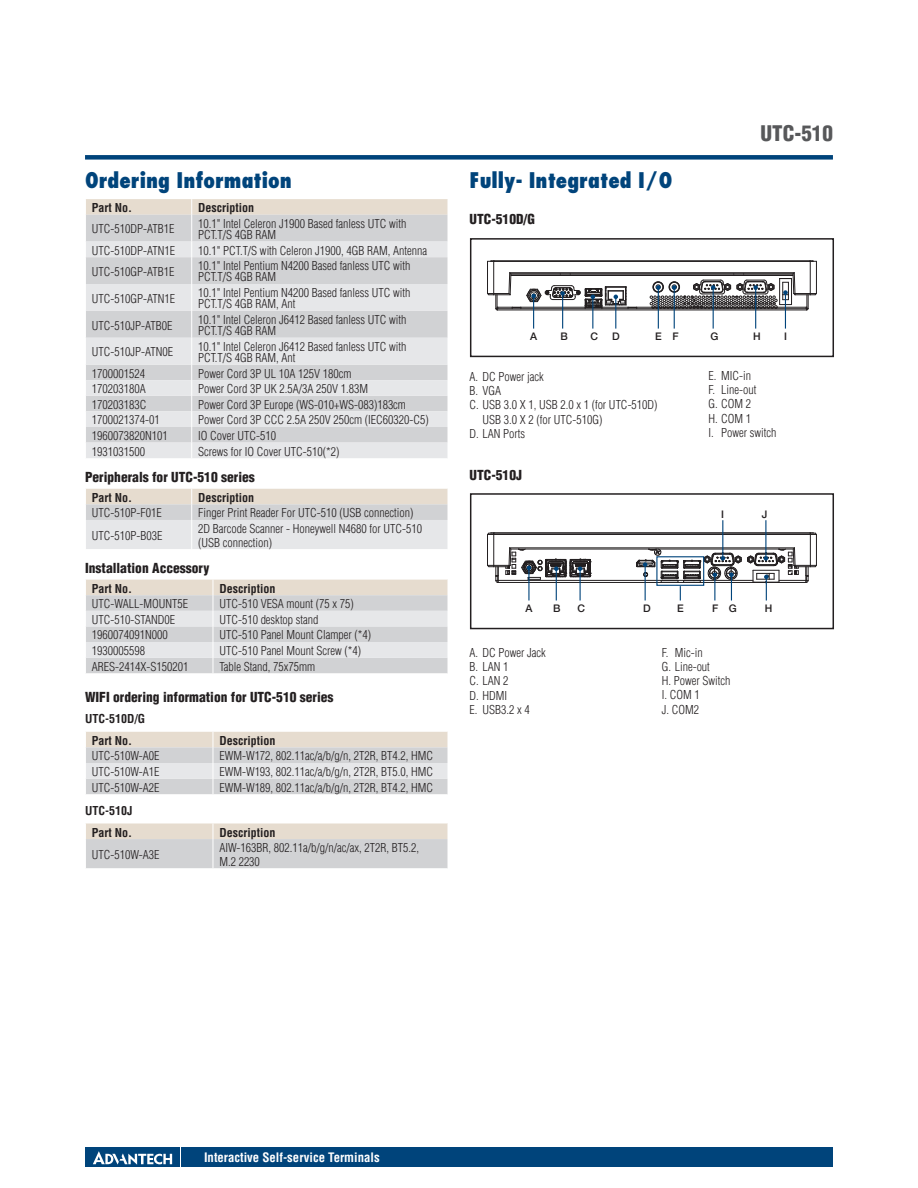
<style>
.page{position:relative;width:918px;height:1188px;background:#fff}
.page>*{position:absolute;margin:0;border:0;box-sizing:border-box;transform-origin:0 0}
.t1{font:800 condensed 21px "Futura";color:#00447b}
.t2{font:900 condensed 21px "Helvetica";color:#57585a}
.t3{font:900 condensed 13.5px "Helvetica";color:#231f20}
.t4{font:700 condensed 12.75px "Helvetica";color:#fff}
.t5{font:300 condensed 12px/14.2px "Helvetica";color:#231f20}
.t6{font:700 condensed 12px/21.6px "Helvetica";color:#231f20;text-align:center}
.t7{font:500 10.5px "Helvetica Neue";color:#231f20}
</style>
<div class="page">
<div style="left:85px;top:155px;width:748px;height:5px;background:#00447b"></div>
<div style="left:182px;top:1147px;width:651px;height:20px;background:#00447b"></div>
<div style="left:85px;top:1147px;width:95px;height:20px;background:#00447b"></div>
<svg style="left:93px;top:1151px;width:79px;height:14px"></svg>
<div style="left:470px;top:238px;width:364px;height:119px;border:2px solid #231f20"></div>
<div style="left:470px;top:493px;width:364px;height:136px;border:2px solid #231f20"></div>
<svg style="left:86px;top:199px;width:362px;height:259px"></svg>
<svg style="left:86px;top:489px;width:362px;height:60px"></svg>
<svg style="left:86px;top:580px;width:362px;height:93px"></svg>
<svg style="left:86px;top:732px;width:362px;height:62px"></svg>
<svg style="left:86px;top:823px;width:362px;height:45px"></svg>
<hr style="left:810px;top:261px;width:1px;height:33px;background:#231f20">
<hr style="left:493px;top:261px;width:1px;height:33px;background:#231f20">
<hr style="left:816px;top:261px;width:1px;height:33px;background:#231f20">
<hr style="left:487px;top:261px;width:1px;height:33px;background:#231f20">
<hr style="left:494px;top:261px;width:316px;height:1px;background:#231f20">
<hr style="left:498px;top:580px;width:163px;height:1px;background:#231f20">
<hr style="left:498px;top:582px;width:163px;height:1px;background:#231f20">
<hr style="left:810px;top:534px;width:1px;height:31px;background:#231f20">
<hr style="left:816px;top:534px;width:1px;height:31px;background:#231f20">
<hr style="left:487px;top:534px;width:1px;height:31px;background:#231f20">
<hr style="left:493px;top:534px;width:1px;height:31px;background:#231f20">
<hr style="left:511px;top:549px;width:282px;height:1px;background:#231f20">
<hr style="left:510px;top:547px;width:284px;height:1px;background:#231f20">
<hr style="left:494px;top:533px;width:316px;height:1px;background:#231f20">
<hr style="left:494px;top:534px;width:316px;height:1px;background:#231f20">
<hr style="left:494px;top:532px;width:316px;height:1px;background:#231f20">
<svg style="left:487px;top:532px;width:8px;height:4px"></svg>
<svg style="left:810px;top:532px;width:7px;height:4px"></svg>
<hr style="left:533px;top:296px;width:1px;height:33px;background:#00447b">
<hr style="left:528px;top:568px;width:2px;height:32px;background:#00447b">
<hr style="left:562px;top:293px;width:1px;height:36px;background:#00447b">
<hr style="left:592px;top:297px;width:1px;height:32px;background:#00447b">
<hr style="left:580px;top:569px;width:1px;height:31px;background:#00447b">
<hr style="left:556px;top:569px;width:1px;height:31px;background:#00447b">
<svg style="left:487px;top:547px;width:105px;height:37px"></svg>
<hr style="left:615px;top:297px;width:1px;height:32px;background:#00447b">
<hr style="left:658px;top:287px;width:1px;height:42px;background:#00447b">
<hr style="left:674px;top:287px;width:1px;height:42px;background:#00447b">
<hr style="left:713px;top:287px;width:1px;height:42px;background:#00447b">
<hr style="left:755px;top:287px;width:1px;height:42px;background:#00447b">
<hr style="left:785px;top:293px;width:1px;height:36px;background:#00447b">
<svg style="left:487px;top:272px;width:330px;height:39px"></svg>
<hr style="left:722px;top:520px;width:1px;height:38px;background:#00447b">
<hr style="left:765px;top:520px;width:1px;height:38px;background:#00447b">
<svg style="left:635px;top:547px;width:182px;height:54px"></svg>
<h1 class="t1" style="left:85px;top:168px;width:208px">Ordering Information</h1>
<p class="t6" style="left:92px;top:197px;width:42px">Part No.</p>
<p class="t6" style="left:198px;top:197px;width:57px">Description</p>
<p class="t5" style="left:92px;top:222px;width:84px">UTC-510DP-ATB1E</p>
<p class="t5" style="left:198px;top:218px;width:210px;line-height:11.2px">10.1" Intel Celeron J1900 Based fanless UTC with<br>PCT.T/S 4GB RAM</p>
<p class="t5" style="left:92px;top:243px;width:85px">UTC-510DP-ATN1E</p>
<p class="t5" style="left:198px;top:243px;width:231px">10.1" PCT.T/S with Celeron J1900, 4GB RAM, Antenna</p>
<p class="t5" style="left:92px;top:264px;width:84px">UTC-510GP-ATB1E</p>
<p class="t5" style="left:198px;top:260px;width:214px;line-height:11.2px">10.1" Intel Pentium N4200 Based fanless UTC with<br>PCT.T/S 4GB RAM</p>
<p class="t5" style="left:92px;top:291px;width:85px">UTC-510GP-ATN1E</p>
<p class="t5" style="left:198px;top:287px;width:214px;line-height:11.2px">10.1" Intel Pentium N4200 Based fanless UTC with<br>PCT.T/S 4GB RAM, Ant</p>
<p class="t5" style="left:92px;top:318px;width:82px">UTC-510JP-ATB0E</p>
<p class="t5" style="left:198px;top:314px;width:210px;line-height:11.2px">10.1" Intel Celeron J6412 Based fanless UTC with<br>PCT.T/S 4GB RAM</p>
<p class="t5" style="left:92px;top:345px;width:83px">UTC-510JP-ATN0E</p>
<p class="t5" style="left:198px;top:341px;width:210px;line-height:11.2px">10.1" Intel Celeron J6412 Based fanless UTC with<br>PCT.T/S 4GB RAM, Ant</p>
<p class="t5" style="left:92px;top:366px;width:55px">1700001524</p>
<p class="t5" style="left:198px;top:366px;width:155px">Power Cord 3P UL 10A 125V 180cm</p>
<p class="t5" style="left:92px;top:382px;width:55px">170203180A</p>
<p class="t5" style="left:198px;top:382px;width:171px">Power Cord 3P UK 2.5A/3A 250V 1.83M</p>
<p class="t5" style="left:92px;top:397px;width:56px">170203183C</p>
<p class="t5" style="left:198px;top:397px;width:209px">Power Cord 3P Europe (WS-010+WS-083)183cm</p>
<p class="t5" style="left:92px;top:413px;width:69px">1700021374-01</p>
<p class="t5" style="left:198px;top:413px;width:232px">Power Cord 3P CCC 2.5A 250V 250cm (IEC60320-C5)</p>
<p class="t5" style="left:92px;top:428px;width:77px">1960073820N101</p>
<p class="t5" style="left:198px;top:428px;width:79px">IO Cover UTC-510</p>
<p class="t5" style="left:92px;top:444px;width:55px">1931031500</p>
<p class="t5" style="left:198px;top:444px;width:143px">Screws for IO Cover UTC-510(*2)</p>
<p class="t3" style="left:85px;top:469px;width:171px">Peripherals for UTC-510 series</p>
<p class="t6" style="left:92px;top:487px;width:42px">Part No.</p>
<p class="t6" style="left:198px;top:487px;width:57px">Description</p>
<p class="t5" style="left:92px;top:506px;width:71px">UTC-510P-F01E</p>
<p class="t5" style="left:198px;top:506px;width:217px">Finger Print Reader For UTC-510 (USB connection)</p>
<p class="t5" style="left:92px;top:528px;width:72px">UTC-510P-B03E</p>
<p class="t5" style="left:198px;top:522px;width:225px;line-height:13.5px">2D Barcode Scanner - Honeywell N4680 for UTC-510 (USB connection)</p>
<p class="t3" style="left:85px;top:560px;width:126px">Installation Accessory</p>
<p class="t6" style="left:92px;top:577px;width:42px">Part No.</p>
<p class="t6" style="left:219px;top:577px;width:57px">Description</p>
<p class="t5" style="left:92px;top:597px;width:98px">UTC-WALL-MOUNT5E</p>
<p class="t5" style="left:219px;top:597px;width:136px">UTC-510 VESA mount (75 x 75)</p>
<p class="t5" style="left:92px;top:612px;width:85px">UTC-510-STAND0E</p>
<p class="t5" style="left:219px;top:612px;width:101px">UTC-510 desktop stand</p>
<p class="t5" style="left:92px;top:628px;width:77px">1960074091N000</p>
<p class="t5" style="left:219px;top:628px;width:153px">UTC-510 Panel Mount Clamper (*4)</p>
<p class="t5" style="left:92px;top:644px;width:55px">1930005598</p>
<p class="t5" style="left:219px;top:644px;width:143px">UTC-510 Panel Mount Screw (*4)</p>
<p class="t5" style="left:92px;top:659px;width:98px">ARES-2414X-S150201</p>
<p class="t5" style="left:219px;top:659px;width:97px">Table Stand, 75x75mm</p>
<p class="t3" style="left:85px;top:689px;width:250px">WIFI ordering information for UTC-510 series</p>
<p class="t6" style="left:85px;top:708px;width:61px">UTC-510D/G<br>Part No.</p>
<p class="t6" style="left:219px;top:730px;width:57px">Description</p>
<p class="t5" style="left:92px;top:749px;width:69px">UTC-510W-A0E</p>
<p class="t5" style="left:219px;top:749px;width:215px">EWM-W172, 802.11ac/a/b/g/n, 2T2R, BT4.2, HMC</p>
<p class="t5" style="left:92px;top:764px;width:69px">UTC-510W-A1E</p>
<p class="t5" style="left:219px;top:764px;width:215px">EWM-W193, 802.11ac/a/b/g/n, 2T2R, BT5.0, HMC</p>
<p class="t5" style="left:92px;top:780px;width:69px">UTC-510W-A2E</p>
<p class="t5" style="left:219px;top:780px;width:215px">EWM-W189, 802.11ac/a/b/g/n, 2T2R, BT4.2, HMC</p>
<p class="t6" style="left:85px;top:800px;width:49px">UTC-510J<br>Part No.</p>
<p class="t6" style="left:219px;top:821px;width:57px">Description</p>
<p class="t5" style="left:92px;top:847px;width:69px">UTC-510W-A3E</p>
<p class="t5" style="left:219px;top:841px;width:201px;line-height:13.5px">AIW-163BR, 802.11a/b/g/n/ac/ax, 2T2R, BT5.2,<br>M.2 2230</p>
<h1 class="t1" style="left:470px;top:168px;width:204px">Fully- Integrated I/O</h1>
<p class="t3" style="left:470px;top:211px;width:67px">UTC-510D/G</p>
<h1 class="t2" style="left:761px;top:120px;width:74px">UTC-510</h1>
<p class="t7" style="left:530px;top:330px;width:9px">A</p>
<p class="t7" style="left:561px;top:330px;width:9px">B</p>
<p class="t7" style="left:590px;top:330px;width:9px">C</p>
<p class="t7" style="left:612px;top:330px;width:9px">D</p>
<p class="t7" style="left:655px;top:330px;width:8px">E</p>
<p class="t7" style="left:673px;top:330px;width:8px">F</p>
<p class="t7" style="left:711px;top:330px;width:9px">G</p>
<p class="t7" style="left:753px;top:330px;width:9px">H</p>
<p class="t7" style="left:784px;top:330px;width:4px">I</p>
<p class="t5" style="left:470px;top:369px;width:76px">A. DC Power jack</p>
<p class="t5" style="left:470px;top:384px;width:33px">B. VGA</p>
<p class="t5" style="left:470px;top:398px;width:190px">C. USB 3.0 X 1, USB 2.0 x 1 (for UTC-510D)</p>
<p class="t5" style="left:482px;top:412px;width:121px">USB 3.0 X 2 (for UTC-510G)</p>
<p class="t5" style="left:470px;top:426px;width:57px">D. LAN Ports</p>
<p class="t5" style="left:708px;top:368px;width:70px">E. MIC-in<br>F. Line-out<br>G. COM 2<br>H. COM 1<br>I. Power switch</p>
<p class="t3" style="left:470px;top:466px;width:54px">UTC-510J</p>
<p class="t7" style="left:721px;top:508px;width:4px">I</p>
<p class="t7" style="left:762px;top:508px;width:7px">J</p>
<p class="t7" style="left:526px;top:602px;width:9px">A</p>
<p class="t7" style="left:553px;top:602px;width:9px">B</p>
<p class="t7" style="left:578px;top:602px;width:9px">C</p>
<p class="t7" style="left:643px;top:602px;width:9px">D</p>
<p class="t7" style="left:677px;top:602px;width:8px">E</p>
<p class="t7" style="left:712px;top:602px;width:26px">F G</p>
<p class="t7" style="left:765px;top:602px;width:9px">H</p>
<p class="t5" style="left:470px;top:645px;width:78px">A. DC Power Jack<br>B. LAN 1<br>C. LAN 2<br>D. HDMI<br>E. USB3.2 x 4</p>
<p class="t5" style="left:662px;top:645px;width:70px">F. Mic-in<br>G. Line-out<br>H. Power Switch<br>I. COM 1<br>J. COM2</p>
<p class="t4" style="left:204px;top:1149px;width:177px">Interactive Self-service Terminals</p>
</div>
